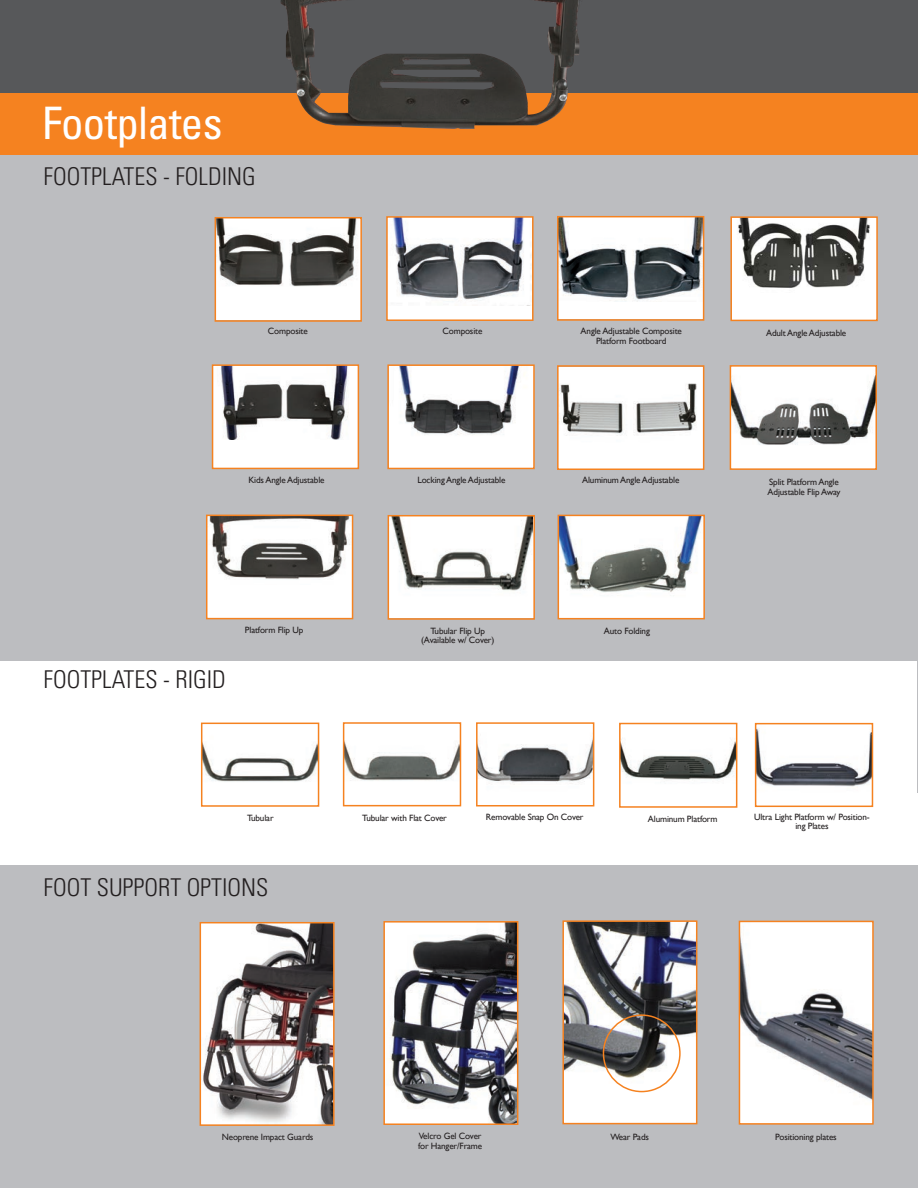
<style>
.page{position:relative;width:918px;height:1188px;background:#fff}
.page>*{position:absolute;margin:0;border:0;box-sizing:border-box;transform-origin:0 0}
.t1{font:condensed 44.85px "Univers";letter-spacing:-.015em;color:#fff}
.t2{font:300 condensed 24.6px "Univers";color:#231f20}
.t3{font:9.15px/9.8px "Gill Sans";letter-spacing:-.015em;color:#231f20;text-align:center}
</style>
<div class="page">
<div style="left:0;top:151px;width:918px;height:509px;background:#bcbdc0"></div>
<hr style="left:917px;top:145px;width:1px;height:647px;background:#bcbdc0">
<div style="left:0;top:0;width:918px;height:93px;background:#57585a"></div>
<div style="left:0;top:93px;width:918px;height:61px;background:#f58220"></div>
<div style="left:0;top:866px;width:918px;height:322px;background:#bcbdc0"></div>
<div style="left:216px;top:218px;width:144px;height:102px;background:#fff"></div>
<img style="left:218px;top:220px;width:140px;height:67px">
<div style="left:215px;top:217px;width:147px;height:105px;border:2px solid #f58220"></div>
<div style="left:207px;top:516px;width:145px;height:102px;background:#fff"></div>
<img style="left:209px;top:518px;width:141px;height:62px">
<div style="left:206px;top:515px;width:147px;height:104px;border:2px solid #f58220"></div>
<img style="left:561px;top:518px;width:141px;height:98px">
<div style="left:558px;top:515px;width:147px;height:104px;border:2px solid #f58220"></div>
<div style="left:388px;top:218px;width:144px;height:101px;background:#fff"></div>
<img style="left:393px;top:219px;width:131px;height:82px">
<div style="left:386px;top:216px;width:148px;height:105px;border:2px solid #f58220"></div>
<img style="left:733px;top:368px;width:141px;height:99px">
<div style="left:730px;top:365px;width:147px;height:105px;border:2px solid #f58220"></div>
<div style="left:559px;top:217px;width:144px;height:102px;background:#fff"></div>
<img style="left:560px;top:219px;width:141px;height:82px">
<div style="left:557px;top:216px;width:147px;height:105px;border:2px solid #f58220"></div>
<div style="left:732px;top:218px;width:144px;height:102px;background:#fff"></div>
<img style="left:738px;top:219px;width:132px;height:69px">
<div style="left:730px;top:216px;width:148px;height:105px;border:2px solid #f58220"></div>
<div style="left:559px;top:367px;width:144px;height:102px;background:#fff"></div>
<img style="left:560px;top:383px;width:137px;height:53px">
<div style="left:557px;top:365px;width:147px;height:105px;border:2px solid #f58220"></div>
<img style="left:386px;top:924px;width:129px;height:198px">
<div style="left:383px;top:921px;width:135px;height:204px;border:2px solid #f58220"></div>
<img style="left:565px;top:923px;width:129px;height:198px">
<div style="left:562px;top:920px;width:135px;height:204px;border:2px solid #f58220"></div>
<img style="left:203px;top:925px;width:129px;height:198px">
<div style="left:200px;top:922px;width:135px;height:204px;border:2px solid #f58220"></div>
<div style="left:389px;top:366px;width:144px;height:102px;background:#fff"></div>
<img style="left:399px;top:367px;width:120px;height:68px">
<div style="left:387px;top:364px;width:148px;height:105px;border:2px solid #f58220"></div>
<div style="left:213px;top:366px;width:145px;height:102px;background:#fff"></div>
<img style="left:221px;top:367px;width:128px;height:72px">
<div style="left:212px;top:364px;width:147px;height:105px;border:2px solid #f58220"></div>
<img style="left:742px;top:924px;width:129px;height:198px">
<div style="left:739px;top:921px;width:135px;height:204px;border:2px solid #f58220"></div>
<img style="left:204px;top:746px;width:112px;height:36px">
<div style="left:201px;top:723px;width:118px;height:84px;border:2px solid #f58220"></div>
<img style="left:758px;top:729px;width:112px;height:58px">
<div style="left:755px;top:723px;width:118px;height:84px;border:2px solid #f58220"></div>
<img style="left:346px;top:745px;width:112px;height:36px">
<div style="left:343px;top:722px;width:118px;height:84px;border:2px solid #f58220"></div>
<img style="left:479px;top:744px;width:112px;height:41px">
<div style="left:476px;top:722px;width:118px;height:84px;border:2px solid #f58220"></div>
<img style="left:622px;top:744px;width:112px;height:36px">
<div style="left:619px;top:723px;width:118px;height:85px;border:2px solid #f58220"></div>
<div style="left:389px;top:516px;width:144px;height:102px;background:#fff"></div>
<img style="left:391px;top:518px;width:141px;height:73px">
<div style="left:388px;top:515px;width:147px;height:105px;border:2px solid #f58220"></div>
<img style="left:281px;top:0;width:299px;height:129px">
<svg style="left:603px;top:1014px;width:78px;height:78px;background:#9b9590"></svg>
<p class="t1" style="left:42px;top:107px;width:182px">Footplates</p>
<p class="t2" style="left:44px;top:168px;width:214px">FOOTPLATES - FOLDING</p>
<p class="t3" style="left:268px;top:326px;width:41px">Composite</p>
<p class="t3" style="left:443px;top:326px;width:41px">Composite</p>
<p class="t3" style="left:581px;top:326px;width:103px">Angle Adjustable Composite</p>
<p class="t3" style="left:596px;top:336px;width:72px">Platform Footboard</p>
<p class="t3" style="left:248px;top:475px;width:78px">Kids Angle Adjustable</p>
<p class="t2" style="left:44px;top:671px;width:184px">FOOTPLATES - RIGID</p>
<p class="t3" style="left:245px;top:625px;width:60px">Platform Flip Up</p>
<p class="t3" style="left:417px;top:475px;width:89px">Locking Angle Adjustable</p>
<p class="t3" style="left:431px;top:626px;width:56px">Tubular Flip Up</p>
<p class="t3" style="left:421px;top:635px;width:75px">(Available w/ Cover)</p>
<p class="t3" style="left:582px;top:475px;width:99px">Aluminum Angle Adjustable</p>
<p class="t3" style="left:604px;top:626px;width:48px">Auto Folding</p>
<p class="t3" style="left:766px;top:328px;width:82px">Adult Angle Adjustable</p>
<p class="t3" style="left:769px;top:477px;width:71px">Split Platform Angle</p>
<p class="t3" style="left:768px;top:487px;width:74px">Adjustable Flip Away</p>
<p class="t3" style="left:247px;top:813px;width:28px">Tubular</p>
<p class="t2" style="left:44px;top:879px;width:226px">FOOT SUPPORT OPTIONS</p>
<p class="t3" style="left:362px;top:813px;width:86px">Tubular with Flat Cover</p>
<p class="t3" style="left:486px;top:812px;width:99px">Removable Snap On Cover</p>
<p class="t3" style="left:648px;top:814px;width:71px">Aluminum Platform</p>
<p class="t3" style="left:754px;top:812px;width:117px">Ultra Light Platform w/ Position&shy;ing Plates</p>
<p class="t3" style="left:222px;top:1132px;width:93px">Neoprene Impact Guards</p>
<p class="t3" style="left:419px;top:1131px;width:64px">Velcro Gel Cover</p>
<p class="t3" style="left:418px;top:1141px;width:66px">for Hanger/Frame</p>
<p class="t3" style="left:610px;top:1132px;width:40px">Wear Pads</p>
<p class="t3" style="left:775px;top:1132px;width:63px">Positioning plates</p>
</div>
